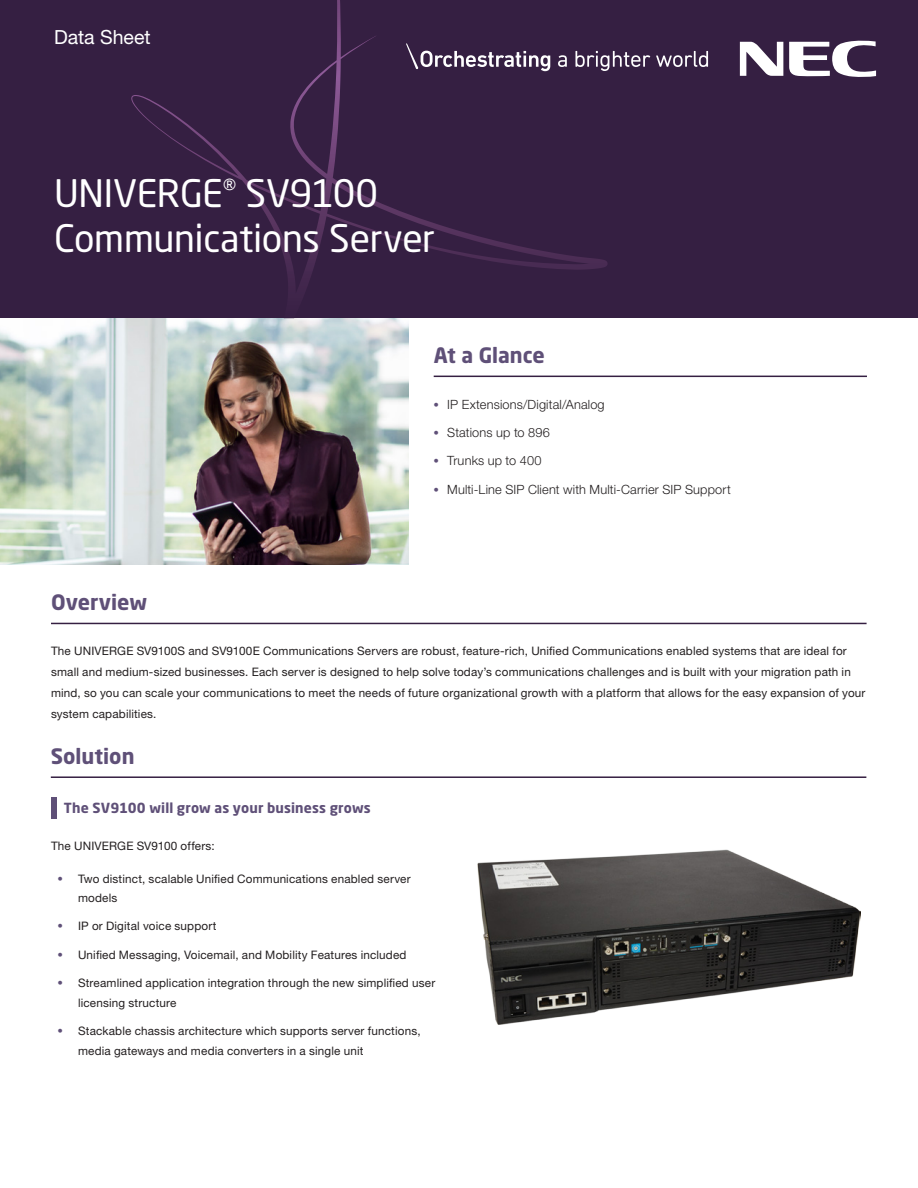
<style>
.page{position:relative;width:918px;height:1188px;background:#fff}
.page>*{position:absolute;margin:0;border:0;box-sizing:border-box;transform-origin:0 0}
.t1{font:37.5px/45px "Neo Sans Pro";letter-spacing:-.01em;color:#fff}
.Heading_1{font:700 21px "Neo Sans Pro";color:#5f5078}
.t2{font:19.5px "Helvetica Neue LT Std";color:#fff}
.Heading_2{font:700 13.8px "Neo Sans Pro";letter-spacing:.01em;color:#5f5078}
.t3{font:300 12.75px "Helvetica Neue LT Std";letter-spacing:.01em;color:#231f20}
.Body_Text{font:11.7px/21px "Helvetica Neue LT Std";letter-spacing:.015em;color:#231f20}
.s1{font-family:"Neo Sans Pro";font-weight:700;font-size:11.7px;color:#5f5078}
.s2{font-family:"Neo Sans Pro";font-weight:700;color:#5f5078}
</style>
<div class="page">
<img style="left:0;top:318px;width:408px;height:246px">
<img style="left:478px;top:849px;width:382px;height:176px">
<div style="left:0;top:0;width:918px;height:318px;background:#351f42"></div>
<svg style="left:131px;top:0;width:477px;height:292px"></svg>
<svg style="left:740px;top:42px;width:43px;height:34px"></svg>
<svg style="left:789px;top:40px;width:87px;height:37px"></svg>
<svg style="left:558px;top:55px;width:9px;height:12px"></svg>
<svg style="left:575px;top:51px;width:75px;height:20px"></svg>
<svg style="left:656px;top:51px;width:52px;height:16px"></svg>
<svg style="left:406px;top:43px;width:144px;height:28px"></svg>
<hr style="left:51px;top:623px;width:816px;height:1px;background:#351f42">
<hr style="left:434px;top:376px;width:433px;height:1px;background:#351f42">
<div style="left:51px;top:797px;width:5px;height:22px;background:#5f5078"></div>
<hr style="left:51px;top:776px;width:815px;height:2px;background:#351f42">
<p class="t2" style="left:54px;top:25px;width:98px">Data Sheet</p>
<p class="t1" style="left:54px;top:170px;width:383px">UNIVERGE<sup>®</sup> SV9100<br>Communications Server</p>
<p class="Heading_1" style="left:51px;top:589px;width:98px">Overview</p>
<p class="Heading_1" style="left:434px;top:342px;width:113px">At a Glance</p>
<p class="t3" style="left:434px;top:396px;width:173px"><span class="s1">•</span> IP Extensions/Digital/Analog</p>
<p class="t3" style="left:434px;top:425px;width:118px"><span class="s1">•</span> Stations up to 896</p>
<p class="t3" style="left:434px;top:453px;width:109px"><span class="s1">•</span> Trunks up to 400</p>
<p class="t3" style="left:434px;top:482px;width:299px"><span class="s1">•</span> Multi-Line SIP Client with Multi-Carrier SIP Support</p>
<p class="Body_Text" style="left:51px;top:640px;width:816px">The UNIVERGE SV9100S and SV9100E Communications Servers are robust, feature-rich, Unified Communications enabled systems that are ideal for small and medium-sized businesses. Each server is designed to help solve today’s communications challenges and is built with your migration path in mind, so you can scale your communications to meet the needs of future organizational growth with a platform that allows for the easy expansion of your system capabilities.</p>
<p class="Heading_1" style="left:51px;top:743px;width:85px">Solution</p>
<p class="Heading_2" style="left:64px;top:799px;width:309px">The SV9100 will grow as your business grows</p>
<p class="Body_Text" style="left:51px;top:835px;width:165px">The UNIVERGE SV9100 offers:</p>
<p class="Body_Text" style="left:78px;top:869px;width:334px;line-height:19.5px;text-indent:-20px"><span class="s2">•</span> Two distinct, scalable Unified Communications enabled server models</p>
<p class="Body_Text" style="left:58px;top:916px;width:160px"><span class="s2">•</span> IP or Digital voice support</p>
<p class="Body_Text" style="left:58px;top:944px;width:350px"><span class="s2">•</span> Unified Messaging, Voicemail, and Mobility Features included</p>
<p class="Body_Text" style="left:78px;top:973px;width:359px;line-height:19.5px;text-indent:-20px"><span class="s2">•</span> Streamlined application integration through the new simplified user licensing structure</p>
<p class="Body_Text" style="left:78px;top:1021px;width:344px;line-height:19.5px;text-indent:-20px"><span class="s2">•</span> Stackable chassis architecture which supports server functions, media gateways and media converters in a single unit</p>
</div>
